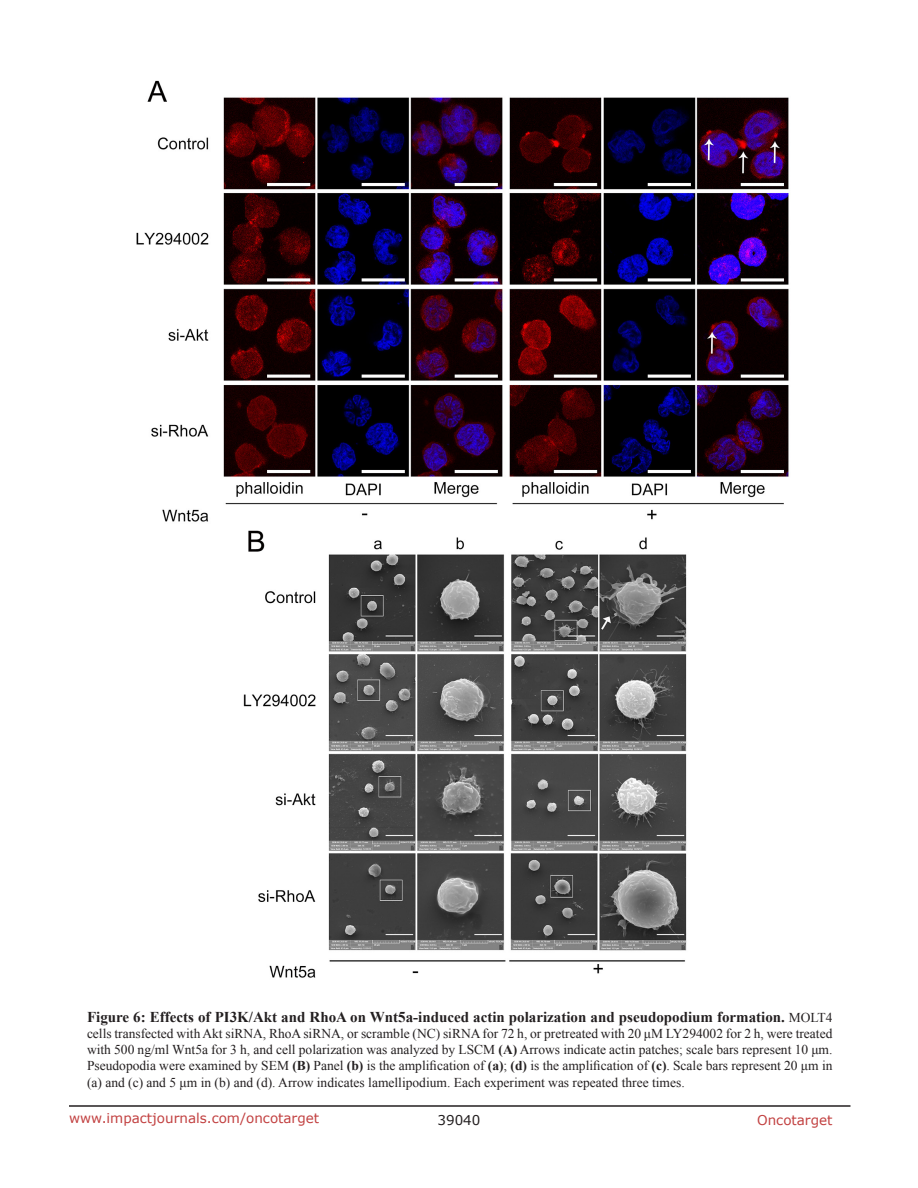
<style>
.page{position:relative;width:918px;height:1188px;background:#fff}
.page>*{position:absolute;margin:0;border:0;box-sizing:border-box;transform-origin:0 0}
.figuretext{font:700 15px "Times New Roman";color:#231f20}
.figuretext-2{font:13.5px/16.2px "Times New Roman";color:#231f20;text-align:justify}
.t1{font:13.5px "Verdana";color:#c24141}
.t2{font:13.5px "Verdana";color:#231f20}
.s1{font-weight:400;font-size:13.5px}
.s2{font-weight:700}
</style>
<div class="page">
<hr style="left:69px;top:1105px;width:781px;height:2px;background:#231f20">
<img style="left:136px;top:80px;width:653px;height:898px">
<p class="figuretext" style="left:87px;top:1006px;width:747px">Figure 6: Effects of PI3K/Akt and RhoA on Wnt5a-induced actin polarization and pseudopodium formation. <span class="s1">MOLT4</span></p>
<p class="figuretext-2" style="left:87px;top:1025px;width:747px">cells transfected with Akt siRNA, RhoA siRNA, or scramble (NC) siRNA for 72 h, or pretreated with 20 μM LY294002 for 2 h, were treated with 500 ng/ml Wnt5a for 3 h, and cell polarization was analyzed by LSCM <span class="s2">(A)</span> Arrows indicate actin patches; scale bars represent 10 μm.<br>Pseudopodia were examined by SEM <span class="s2">(B)</span> Panel <span class="s2">(b)</span> is the amplification of <span class="s2">(a)</span>; <span class="s2">(d)</span> is the amplification of <span class="s2">(c)</span>. Scale bars represent 20 μm in (a) and (c) and 5 μm in (b) and (d). Arrow indicates lamellipodium. Each experiment was repeated three times.</p>
<p class="t1" style="left:69px;top:1109px;width:252px">www.impactjournals.com/oncotarget</p>
<p class="t2" style="left:438px;top:1111px;width:44px">39040</p>
<p class="t1" style="left:757px;top:1111px;width:77px">Oncotarget</p>
</div>
